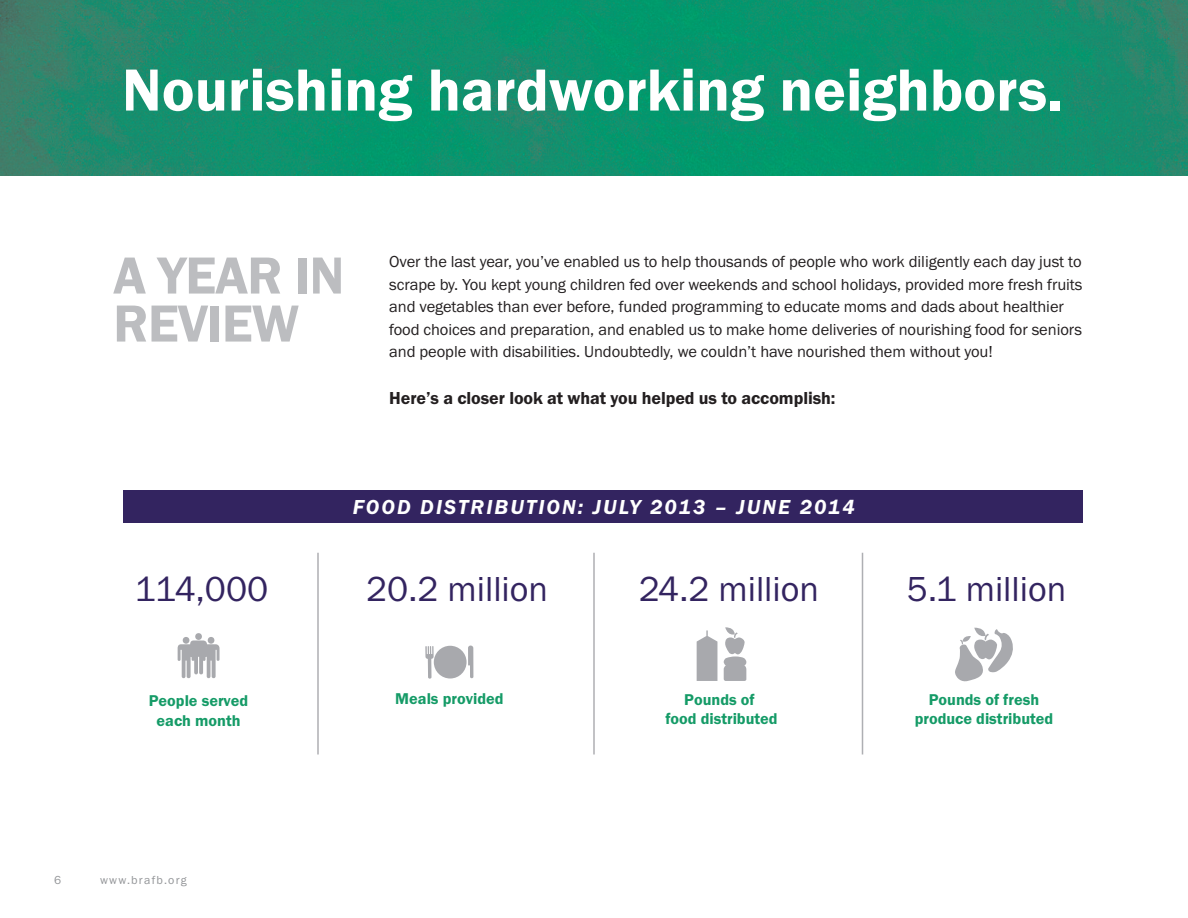
<style>
.page{position:relative;width:1188px;height:918px;background:#fff}
.page>*{position:absolute;margin:0;border:0;box-sizing:border-box;transform-origin:0 0}
.t1{font:600 61.5px "Franklin Gothic";color:#fff}
.t2{font:600 54px/48px "Franklin Gothic";letter-spacing:-.015em;color:#bcbdc0}
.t3{font:36px "Franklin Gothic";color:#332460}
.t4{font:italic 600 21px "Franklin Gothic";letter-spacing:.1em;color:#fff}
.t5{font:600 18px "Franklin Gothic";letter-spacing:-.005em;color:#231f20}
.t6{font:16.5px/22.5px "Franklin Gothic";letter-spacing:-.005em;color:#231f20}
.t7{font:600 16.2px/19.5px "Franklin Gothic";color:#159b67;text-align:center}
.t8{font:12px "Franklin Gothic";letter-spacing:.1em;color:#939598}
</style>
<div class="page">
<div style="left:123px;top:490px;width:960px;height:33px;background:#332460"></div>
<img style="left:0;top:0;width:1188px;height:175px">
<svg style="left:178px;top:633px;width:42px;height:45px"></svg>
<svg style="left:425px;top:646px;width:48px;height:33px"></svg>
<svg style="left:697px;top:627px;width:49px;height:54px"></svg>
<svg style="left:955px;top:628px;width:58px;height:54px"></svg>
<hr style="left:317px;top:553px;width:2px;height:201px;background:#aeafb3">
<hr style="left:593px;top:553px;width:2px;height:201px;background:#aeafb3">
<hr style="left:862px;top:553px;width:1px;height:201px;background:#aeafb3">
<h1 class="t1" style="left:122px;top:53px;width:943px">Nourishing hardworking neighbors.</h1>
<h2 class="t2" style="left:113px;top:251px;width:233px">A YEAR IN<br>REVIEW</h2>
<p class="t6" style="left:389px;top:250px;width:695px">Over the last year, you’ve enabled us to help thousands of people who work diligently each day just to scrape by. You kept young children fed over weekends and school holidays, provided more fresh fruits and vegetables than ever before, funded programming to educate moms and dads about healthier food choices and preparation, and enabled us to make home deliveries of nourishing food for seniors and people with disabilities. Undoubtedly, we couldn’t have nourished them without you!</p>
<p class="t5" style="left:389px;top:387px;width:448px">Here’s a closer look at what you helped us to accomplish:</p>
<p class="t4" style="left:353px;top:495px;width:504px">FOOD DISTRIBUTION: JULY 2013 – JUNE 2014</p>
<h3 class="t3" style="left:134px;top:568px;width:135px">114,000</h3>
<h3 class="t3" style="left:366px;top:568px;width:183px">20.2 million</h3>
<h3 class="t3" style="left:639px;top:568px;width:182px">24.2 million</h3>
<h3 class="t3" style="left:907px;top:568px;width:161px">5.1 million</h3>
<p class="t7" style="left:149px;top:691px;width:101px">People served each month</p>
<p class="t7" style="left:395px;top:689px;width:110px">Meals provided</p>
<p class="t8" style="left:54px;top:873px;width:9px">6</p>
<p class="t8" style="left:100px;top:873px;width:88px">www.brafb.org</p>
<p class="t7" style="left:665px;top:690px;width:114px">Pounds of<br>food distributed</p>
<p class="t7" style="left:915px;top:690px;width:140px">Pounds of fresh produce distributed</p>
</div>
